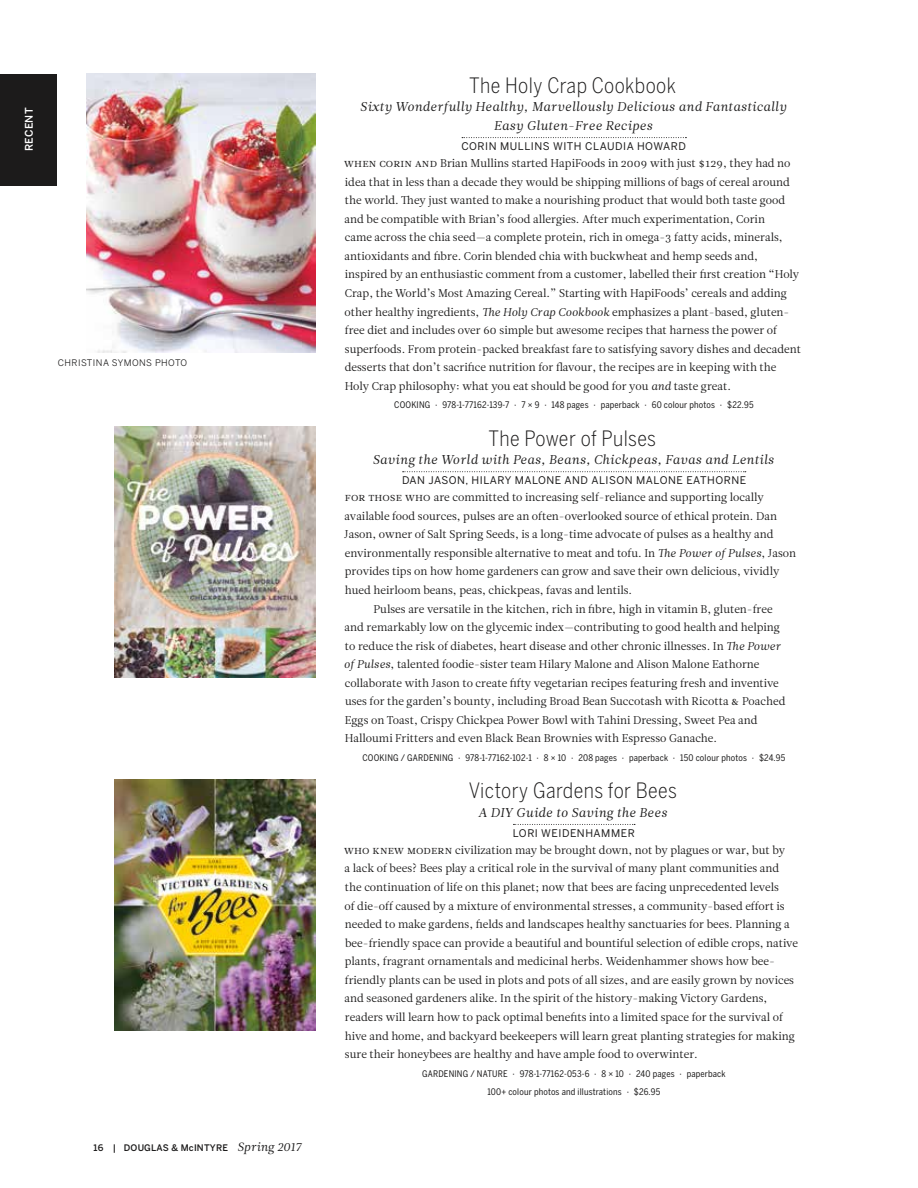
<style>
.page{position:relative;width:918px;height:1188px;background:#fff}
.page>*{position:absolute;margin:0;border:0;box-sizing:border-box;transform-origin:0 0}
.t1{font:300 21px "Benton Sans Cond";letter-spacing:.02em;color:#1c1b1b}
.t2{font:12.75px/18.6px "Leitura News Italic 1";letter-spacing:.02em;color:#1c1b1b;text-align:center}
.t3{font:11.25px/18.6px "Leitura News Roman 1";color:#1c1b1b}
.t4{font:10.5px "Benton Sans Regular SC";letter-spacing:.05em;color:#1c1b1b}
.t5{font:500 10.5px "Benton Sans";letter-spacing:.02em;color:#fff}
.t6{font:9px/18.6px "Benton Sans Cond";letter-spacing:.02em;color:#1c1b1b;text-align:center}
.t7{font:500 9px "Benton Sans";letter-spacing:.02em;color:#1c1b1b}
.t8{font:9px "Benton Sans Book SC";letter-spacing:.05em;color:#1c1b1b}
.s1{font-family:"Leitura News Italic 1";font-weight:400;font-size:12px}
.s2{font-family:"Leitura News Italic 1"}
</style>
<div class="page">
<div style="left:0;top:74px;width:57px;height:112px;background:#1c1b1b"></div>
<svg style="left:403px;top:471px;width:343px;height:1px"></svg>
<img style="left:115px;top:427px;width:201px;height:251px">
<svg style="left:462px;top:137px;width:224px;height:1px"></svg>
<img style="left:86px;top:74px;width:230px;height:278px">
<svg style="left:513px;top:824px;width:122px;height:1px"></svg>
<img style="left:115px;top:780px;width:201px;height:251px">
<p class="t5" style="left:23px;top:151px;width:45px;rotate:-90deg">RECENT</p>
<p class="t8" style="left:58px;top:357px;width:131px">CHRISTINA SYMONS PHOTO</p>
<p class="t7" style="left:94px;top:1142px;width:209px">16 | DOUGLAS &amp; McINTYRE <span class="s1">Spring 2017</span></p>
<h1 class="t1" style="left:469px;top:73px;width:209px">The Holy Crap Cookbook</h1>
<p class="t2" style="left:360px;top:98px;width:427px">Sixty Wonderfully Healthy, Marvellously Delicious and Fantastically<br>Easy Gluten-Free Recipes</p>
<p class="t4" style="left:461px;top:140px;width:226px">CORIN MULLINS WITH CLAUDIA HOWARD</p>
<p class="t3" style="left:344px;top:154px;width:458px">When Corin and Brian Mullins started HapiFoods in 2009 with just $129, they had no idea that in less than a decade they would be shipping millions of bags of cereal around the world. They just wanted to make a nourishing product that would both taste good and be compatible with Brian’s food allergies. After much experimentation, Corin<br>came across the chia seed—a complete protein, rich in omega-3 fatty acids, minerals, antioxidants and fibre. Corin blended chia with buckwheat and hemp seeds and, inspired by an enthusiastic comment from a customer, labelled their first creation “Holy Crap, the World’s Most Amazing Cereal.” Starting with HapiFoods’ cereals and adding other healthy ingredients, <span class="s2">The Holy Crap Cookbook</span> emphasizes a plant-based, gluten&shy;free diet and includes over 60 simple but awesome recipes that harness the power of superfoods. From protein-packed breakfast fare to satisfying savory dishes and decadent desserts that don’t sacrifice nutrition for flavour, the recipes are in keeping with the Holy Crap philosophy: what you eat should be good for you <span class="s2">and</span> taste great.</p>
<p class="t6" style="left:394px;top:396px;width:361px">COOKING · 978-1-77162-139-7 · 7 × 9 · 148 pages · paperback · 60 colour photos · $22.95</p>
<h1 class="t1" style="left:489px;top:426px;width:169px">The Power of Pulses</h1>
<p class="t2" style="left:373px;top:451px;width:403px">Saving the World with Peas, Beans, Chickpeas, Favas and Lentils</p>
<p class="t4" style="left:402px;top:474px;width:346px">DAN JASON, HILARY MALONE AND ALISON MALONE EATHORNE</p>
<p class="t3" style="left:345px;top:488px;width:421px">For those who are committed to increasing self-reliance and supporting locally</p>
<p class="t3" style="left:345px;top:507px;width:434px">available food sources, pulses are an often-overlooked source of ethical protein. Dan</p>
<p class="t3" style="left:344px;top:525px;width:431px">Jason, owner of Salt Spring Seeds, is a long-time advocate of pulses as a healthy and</p>
<p class="t3" style="left:345px;top:544px;width:453px">environmentally responsible alternative to meat and tofu. In <span class="s2">The Power ofPulses</span>, Jason</p>
<p class="t3" style="left:345px;top:562px;width:436px">provides tips on how home gardeners can grow and save their own delicious, vividly</p>
<p class="t3" style="left:345px;top:581px;width:289px">hued heirloom beans, peas, chickpeas, favas and lentils.</p>
<p class="t3" style="left:373px;top:600px;width:401px">Pulses are versatile in the kitchen, rich in fibre, high in vitamin B, gluten-free</p>
<p class="t3" style="left:345px;top:618px;width:437px">and remarkably low on the glycemic index—contributing to good health and helping</p>
<p class="t3" style="left:345px;top:637px;width:438px">to reduce the risk of diabetes, heart disease and other chronic illnesses. In <span class="s2">The Power</span></p>
<p class="t3" style="left:344px;top:655px;width:417px"><span class="s2">ofPulses</span>, talented foodie-sister team Hilary Malone and Alison Malone Eathorne</p>
<p class="t3" style="left:345px;top:674px;width:436px">collaborate with Jason to create fifty vegetarian recipes featuring fresh and inventive</p>
<p class="t3" style="left:345px;top:692px;width:442px">uses for the garden’s bounty, including Broad Bean Succotash with Ricotta &amp; Poached</p>
<p class="t3" style="left:345px;top:711px;width:414px">Eggs on Toast, Crispy Chickpea Power Bowl with Tahini Dressing, Sweet Pea and</p>
<p class="t3" style="left:345px;top:729px;width:374px">Halloumi Fritters and even Black Bean Brownies with Espresso Ganache.</p>
<p class="t6" style="left:363px;top:748px;width:424px">COOKING / GARDENING · 978-1-77162-102-1 · 8 × 10 · 208 pages · paperback · 150 colour photos · $24.95</p>
<h1 class="t1" style="left:469px;top:778px;width:210px">Victory Gardens for Bees</h1>
<p class="t2" style="left:478px;top:803px;width:190px">A DIY Guide to Saving the Bees</p>
<p class="t4" style="left:513px;top:827px;width:123px">LORI WEIDENHAMMER</p>
<p class="t3" style="left:344px;top:841px;width:456px">Who knew modern civilization may be brought down, not by plagues or war, but by<br>a lack of bees? Bees play a critical role in the survival of many plant communities and the continuation of life on this planet; now that bees are facing unprecedented levels<br>of die-off caused by a mixture of environmental stresses, a community-based effort is needed to make gardens, fields and landscapes healthy sanctuaries for bees. Planning a bee-friendly space can provide a beautiful and bountiful selection of edible crops, native plants, fragrant ornamentals and medicinal herbs. Weidenhammer shows how bee&shy;friendly plants can be used in plots and pots of all sizes, and are easily grown by novices and seasoned gardeners alike. In the spirit of the history-making Victory Gardens, readers will learn how to pack optimal benefits into a limited space for the survival of hive and home, and backyard beekeepers will learn great planting strategies for making sure their honeybees are healthy and have ample food to overwinter.</p>
<p class="t6" style="left:422px;top:1064px;width:305px">GARDENING / NATURE · 978-1-77162-053-6 · 8 × 10 · 240 pages · paperback<br>100+ colour photos and illustrations · $26.95</p>
</div>
